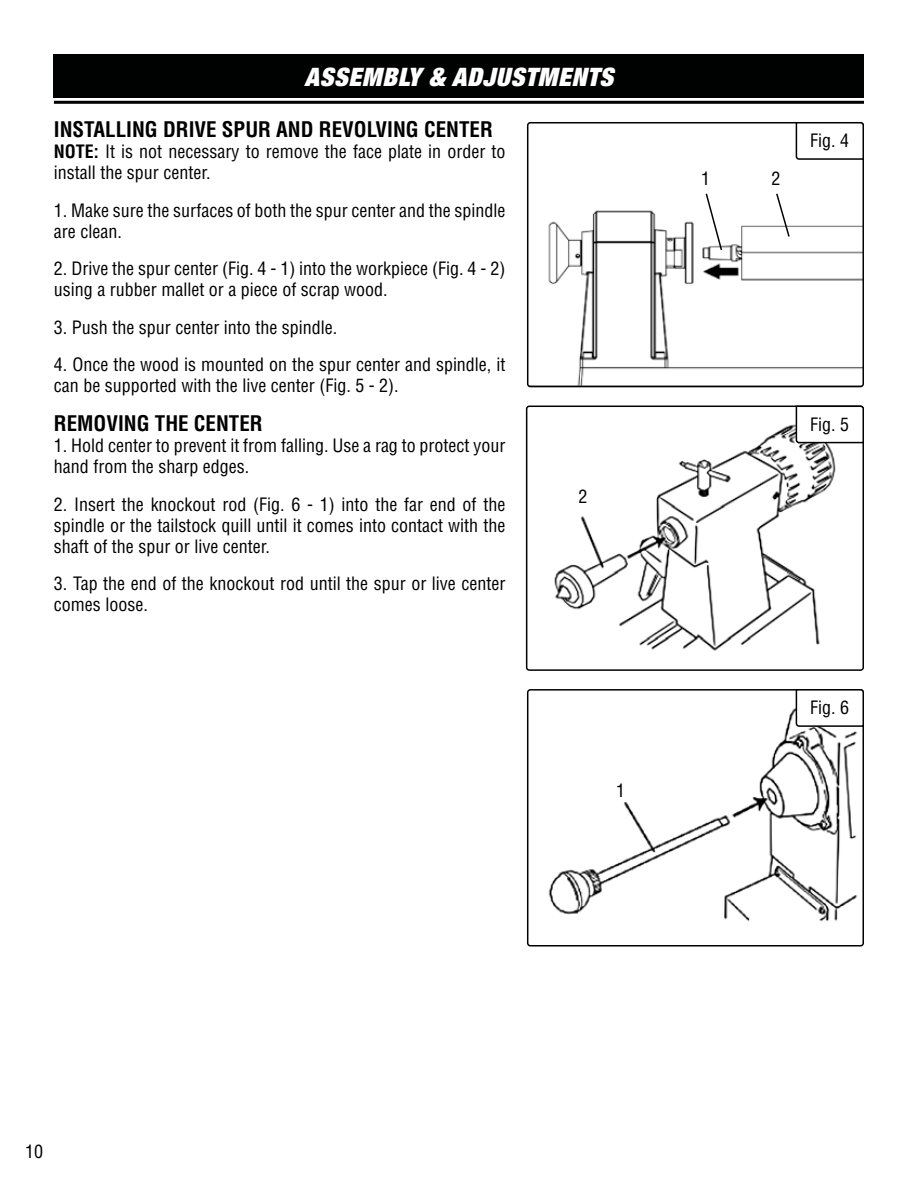
<style>
.page{position:relative;width:918px;height:1188px;background:#fff}
.page>*{position:absolute;margin:0;border:0;box-sizing:border-box;transform-origin:0 0}
.t1{font:italic 900 expanded 25.5px "Helvetica Neue";letter-spacing:.025em;color:#fff}
.t2{font:700 condensed 21px "Helvetica LT Std";color:#000}
.t3{font:condensed 18px/21px "Helvetica LT Std";color:#000}
.s1{font-weight:700}
</style>
<div class="page">
<svg style="left:548px;top:210px;width:313px;height:174px"></svg>
<div style="left:527px;top:122px;width:337px;height:265px;border:2px solid #000;border-radius:3px"></div>
<img style="left:554px;top:424px;width:282px;height:227px">
<div style="left:526px;top:406px;width:338px;height:265px;border:2px solid #000;border-radius:3px"></div>
<img style="left:548px;top:708px;width:310px;height:214px">
<div style="left:527px;top:689px;width:337px;height:258px;border:2px solid #000;border-radius:3px"></div>
<svg style="left:704px;top:193px;width:19px;height:59px"></svg>
<svg style="left:775px;top:193px;width:16px;height:45px"></svg>
<div style="left:54px;top:54px;width:810px;height:44px;background:#000101"></div>
<hr style="left:54px;top:101px;width:810px;height:3px;background:#000">
<svg style="left:795px;top:122px;width:69px;height:39px"></svg>
<svg style="left:795px;top:405px;width:69px;height:39px"></svg>
<div style="left:577px;top:490px;width:12px;height:18px;background:#fff"></div>
<div style="left:615px;top:784px;width:12px;height:18px;background:#fff"></div>
<svg style="left:795px;top:689px;width:69px;height:39px"></svg>
<h1 class="t1" style="left:305px;top:61px;width:310px">ASSEMBLY &amp; ADJUSTMENTS</h1>
<p class="t2" style="left:54px;top:116px;width:440px">INSTALLING DRIVE SPUR AND REVOLVING CENTER</p>
<p class="t3" style="left:54px;top:141px;width:453px"><span class="s1">NOTE:</span> It is not necessary to remove the face plate in order to install the spur center.</p>
<p class="t3" style="left:54px;top:199px;width:453px">1. Make sure the surfaces of both the spur center and the spindle are clean.</p>
<p class="t3" style="left:54px;top:258px;width:453px">2. Drive the spur center (Fig. 4 - 1) into the workpiece (Fig. 4 - 2) using a rubber mallet or a piece of scrap wood.</p>
<p class="t3" style="left:54px;top:316px;width:285px">3. Push the spur center into the spindle.</p>
<p class="t3" style="left:54px;top:354px;width:453px">4. Once the wood is mounted on the spur center and spindle, it can be supported with the live center (Fig. 5 - 2).</p>
<p class="t2" style="left:54px;top:410px;width:210px">REMOVING THE CENTER</p>
<p class="t3" style="left:54px;top:435px;width:453px">1. Hold center to prevent it from falling. Use a rag to protect your hand from the sharp edges.</p>
<p class="t3" style="left:54px;top:493px;width:453px;text-align:justify">2. Insert the knockout rod (Fig. 6 - 1) into the far end of the spindle or the tailstock quill until it comes into contact with the shaft of the spur or live center.</p>
<p class="t3" style="left:54px;top:573px;width:453px">3. Tap the end of the knockout rod until the spur or live center comes loose.</p>
<p class="t3" style="left:578px;top:486px;width:10px">2</p>
<p class="t3" style="left:616px;top:780px;width:10px">1</p>
<p class="t3" style="left:701px;top:167px;width:10px">1</p>
<p class="t3" style="left:772px;top:167px;width:10px">2</p>
<p class="t3" style="left:810px;top:130px;width:40px">Fig. 4</p>
<p class="t3" style="left:810px;top:414px;width:40px">Fig. 5</p>
<p class="t3" style="left:810px;top:697px;width:40px">Fig. 6</p>
<p class="t3" style="left:25px;top:1141px;width:19px">10</p>
</div>
